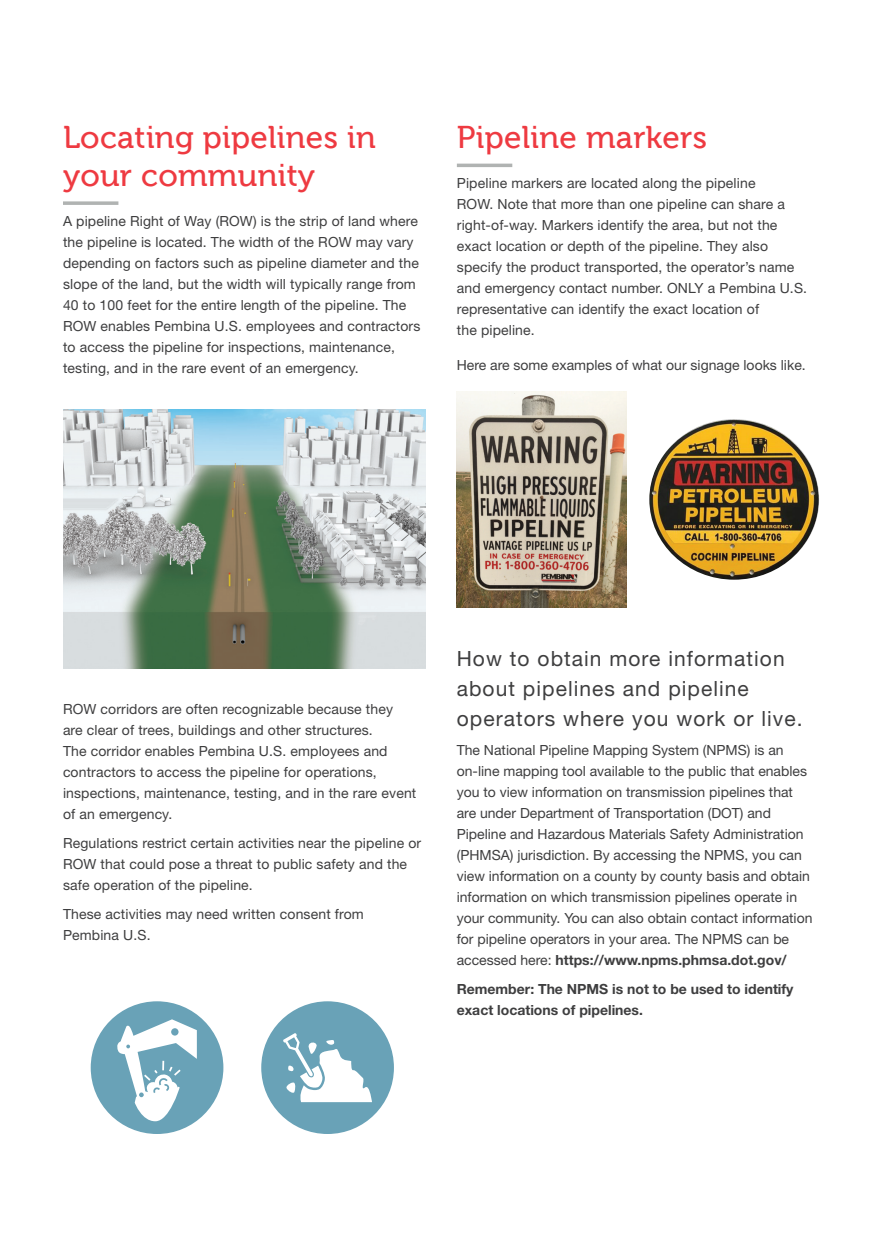
<style>
.page{position:relative;width:882px;height:1260px;background:#fff}
.page>*{position:absolute;margin:0;border:0;box-sizing:border-box;transform-origin:0 0}
.Title_-_red{font:31.5px/37.8px "Museo 500";letter-spacing:.01em;color:#ee3a41}
.secondary_header{font:21px/29.8px "Helvetica Neue LT Std";letter-spacing:.05em;color:#3e3e3f}
.body{font:14px/21px "Helvetica Neue LT Std";letter-spacing:.01em;color:#3e3e3f}
.body-2{font:700 14px/21px "Helvetica Neue LT Std";color:#3e3e3f}
.s1{font-weight:700}
</style>
<div class="page">
<svg style="left:63px;top:201px;width:55px;height:4px"></svg>
<hr style="left:457px;top:164px;width:55px;height:3px;background:#b0b3b2">
<img style="left:456px;top:392px;width:170px;height:215px">
<div style="left:91px;top:1001px;width:132px;height:133px;background:#69a2b7;border-radius:50%"></div>
<svg style="left:117px;top:1019px;width:80px;height:102px"></svg>
<div style="left:261px;top:1001px;width:133px;height:133px;background:#69a2b7;border-radius:50%"></div>
<svg style="left:283px;top:1033px;width:89px;height:69px"></svg>
<img style="left:649px;top:419px;width:170px;height:161px">
<img style="left:63px;top:410px;width:362px;height:259px">
<p class="Title_-_red" style="left:63px;top:119px;width:314px">Locating pipelines in your community</p>
<p class="Title_-_red" style="left:457px;top:119px;width:252px">Pipeline markers</p>
<p class="body" style="left:457px;top:172px;width:352px">Pipeline markers are located along the pipeline<br>ROW. Note that more than one pipeline can share a right-of-way. Markers identify the area, but not the exact location or depth of the pipeline. They also specify the product transported, the operator’s name and emergency contact number. ONLY a Pembina U.S. representative can identify the exact location of<br>the pipeline.</p>
<p class="body" style="left:63px;top:210px;width:359px">A pipeline Right of Way (ROW) is the strip of land where the pipeline is located. The width of the ROW may vary depending on factors such as pipeline diameter and the slope of the land, but the width will typically range from 40 to 100 feet for the entire length of the pipeline. The ROW enables Pembina U.S. employees and contractors to access the pipeline for inspections, maintenance, testing, and in the rare event of an emergency.</p>
<p class="body" style="left:457px;top:354px;width:351px">Here are some examples of what our signage looks like.</p>
<p class="body" style="left:63px;top:699px;width:355px">ROW corridors are often recognizable because they<br>are clear of trees, buildings and other structures.<br>The corridor enables Pembina U.S. employees and contractors to access the pipeline for operations, inspections, maintenance, testing, and in the rare event of an emergency.</p>
<p class="body" style="left:63px;top:833px;width:360px">Regulations restrict certain activities near the pipeline or<br>ROW that could pose a threat to public safety and the safe operation of the pipeline.</p>
<p class="body" style="left:63px;top:903px;width:302px">These activities may need written consent from<br>Pembina U.S.</p>
<p class="secondary_header" style="left:457px;top:644px;width:347px">How to obtain more information about pipelines and pipeline operators where you work or live.</p>
<p class="body" style="left:457px;top:739px;width:357px">The National Pipeline Mapping System (NPMS) is an on-line mapping tool available to the public that enables you to view information on transmission pipelines that are under Department of Transportation (DOT) and Pipeline and Hazardous Materials Safety Administration (PHMSA) jurisdiction. By accessing the NPMS, you can view information on a county by county basis and obtain information on which transmission pipelines operate in your community. You can also obtain contact information for pipeline operators in your area. The NPMS can be accessed here: <span class="s1">https://www.npms.phmsa.dot.gov/</span></p>
<p class="body-2" style="left:457px;top:978px;width:338px">Remember: The NPMS is not to be used to identify exact locations of pipelines.</p>
</div>
